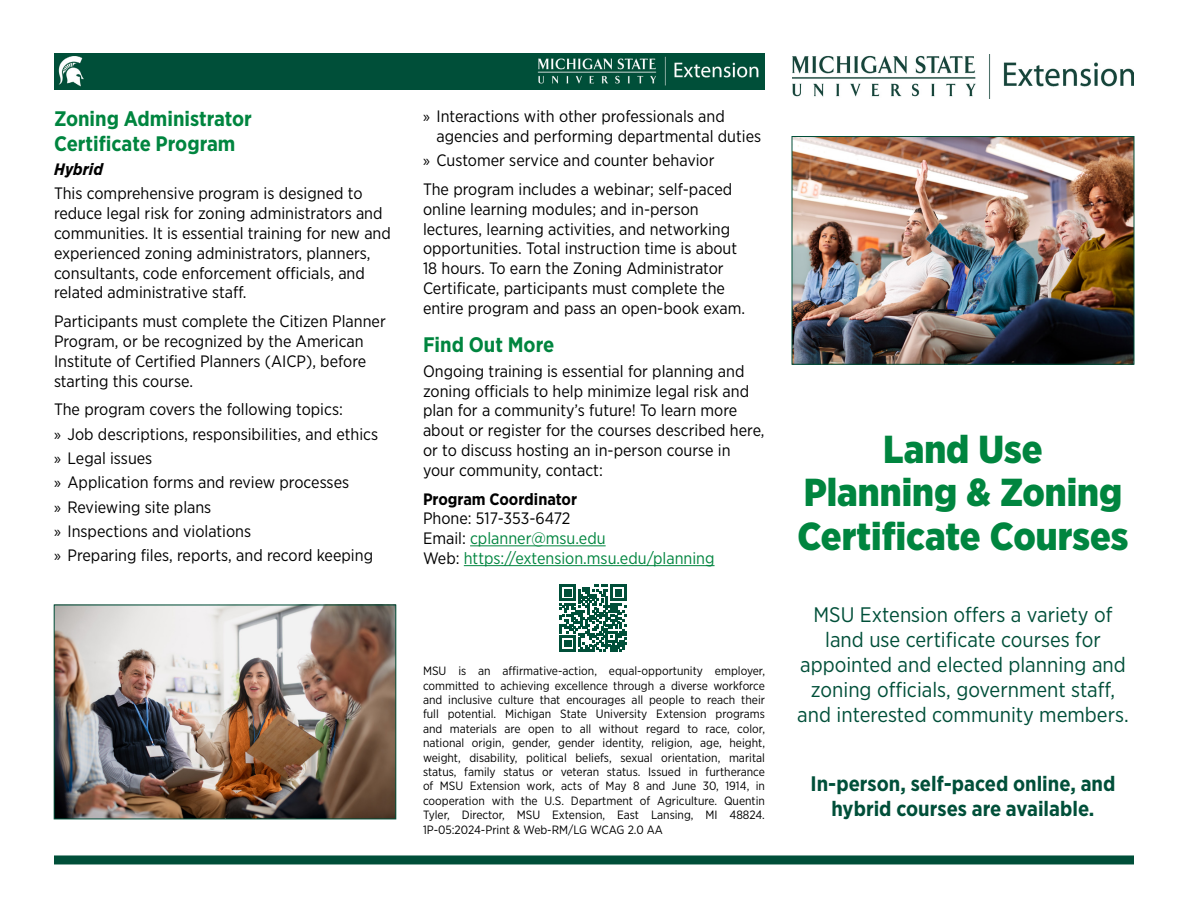
<style>
.page{position:relative;width:1188px;height:918px;background:#fff}
.page>*{position:absolute;margin:0;border:0;box-sizing:border-box;transform-origin:0 0}
.t1{font:900 39px/43.5px "Gotham Narrow";color:#00853f;text-align:center}
.kicker{font:21px/25.2px "Gotham Narrow";color:#004f39;text-align:center}
.kicker-2{font:700 21px/25.2px "Gotham Narrow";color:#004f39;text-align:center}
.t2{font:700 21px/25.2px "Gotham Narrow";color:#00853f}
.body{font:16.5px/19.8px "Gotham Narrow";color:#000}
.body-2{font:16.5px/19.8px "Gotham Narrow";color:#00853f}
.t3{font:italic 700 16.5px "Gotham Narrow";color:#000}
.fine_print{font:12px/14.4px "Gotham Narrow";color:#000;text-align:justify}
.s1{font-family:"Myriad Pro"}
.s2{font-weight:700;color:#000}
.s3{color:#000}
</style>
<div class="page">
<div style="left:54px;top:855px;width:1080px;height:9px;background:#004f39"></div>
<img style="left:54px;top:54px;width:711px;height:35px">
<img style="left:792px;top:54px;width:341px;height:44px">
<img style="left:794px;top:138px;width:338px;height:224px">
<div style="left:792px;top:136px;width:342px;height:228px;border:1px solid #004f39"></div>
<img style="left:56px;top:607px;width:338px;height:210px">
<div style="left:54px;top:605px;width:342px;height:214px;border:1px solid #004f39"></div>
<hr style="left:470px;top:545px;width:136px;height:1px;background:#00853f">
<hr style="left:464px;top:565px;width:251px;height:1px;background:#00853f">
<svg style="left:560px;top:585px;width:67px;height:67px"></svg>
<h1 class="t2" style="left:54px;top:106px;width:199px">Zoning Administrator<br>Certificate Program</h1>
<h2 class="t3" style="left:54px;top:159px;width:50px">Hybrid</h2>
<p class="body" style="left:54px;top:183px;width:338px">This comprehensive program is designed to reduce legal risk for zoning administrators and communities. It is essential training for new and experienced zoning administrators, planners, consultants, code enforcement officials, and related administrative staff.</p>
<p class="body" style="left:54px;top:311px;width:333px">Participants must complete the Citizen Planner Program, or be recognized by the American Institute of Certified Planners (AICP), before starting this course.</p>
<p class="body" style="left:54px;top:399px;width:290px">The program covers the following topics:</p>
<p class="body" style="left:54px;top:424px;width:326px"><span class="s1">»</span> Job descriptions, responsibilities, and ethics</p>
<p class="body" style="left:54px;top:448px;width:100px"><span class="s1">»</span> Legal issues</p>
<p class="body" style="left:54px;top:472px;width:297px"><span class="s1">»</span> Application forms and review processes</p>
<p class="body" style="left:54px;top:497px;width:159px"><span class="s1">»</span> Reviewing site plans</p>
<p class="body" style="left:54px;top:521px;width:199px"><span class="s1">»</span> Inspections and violations</p>
<p class="body" style="left:54px;top:545px;width:321px"><span class="s1">»</span> Preparing files, reports, and record keeping</p>
<p class="body" style="left:436px;top:106px;width:326px;text-indent:-14px"><span class="s1">»</span> Interactions with other professionals and agencies and performing departmental duties</p>
<p class="body" style="left:423px;top:150px;width:293px"><span class="s1">»</span> Customer service and counter behavior</p>
<p class="body" style="left:423px;top:179px;width:324px">The program includes a webinar; self-paced online learning modules; and in-person lectures, learning activities, and networking opportunities. Total instruction time is about 18 hours. To earn the Zoning Administrator Certificate, participants must complete the entire program and pass an open-book exam.</p>
<h1 class="t2" style="left:423px;top:332px;width:133px">Find Out More</h1>
<p class="body" style="left:423px;top:361px;width:343px">Ongoing training is essential for planning and zoning officials to help minimize legal risk and plan for a community’s future! To learn more about or register for the courses described here, or to discuss hosting an in-person course in your community, contact:</p>
<p class="body-2" style="left:423px;top:489px;width:293px"><span class="s2">Program Coordinator<br></span><span class="s3">Phone: 517‑353‑6472<br>Email:</span> cplanner@msu.edu<br><span class="s3">Web:</span> https://extension.msu.edu/planning</p>
<p class="fine_print" style="left:423px;top:664px;width:344px">MSU is an affirmative-action, equal-opportunity employer, committed to achieving excellence through a diverse workforce and inclusive culture that encourages all people to reach their full potential. Michigan State University Extension programs and materials are open to all without regard to race, color, national origin, gender, gender identity, religion, age, height, weight, disability, political beliefs, sexual orientation, marital status, family status or veteran status. Issued in furtherance of MSU Extension work, acts of May 8 and June 30, 1914, in cooperation with the U.S. Department of Agriculture. Quentin Tyler, Director, MSU Extension, East Lansing, MI 48824.<br>1P-05:2024-Print &amp; Web-RM/LG WCAG 2.0 AA</p>
<p class="t1" style="left:797px;top:427px;width:333px">Land Use<br>Planning &amp; Zoning<br>Certificate Courses</p>
<p class="kicker" style="left:797px;top:601px;width:333px">MSU Extension offers a variety of land use certificate courses for appointed and elected planning and zoning officials, government staff, and interested community members.</p>
<p class="kicker-2" style="left:811px;top:771px;width:306px">In-person, self-paced online, and hybrid courses are available.</p>
</div>
